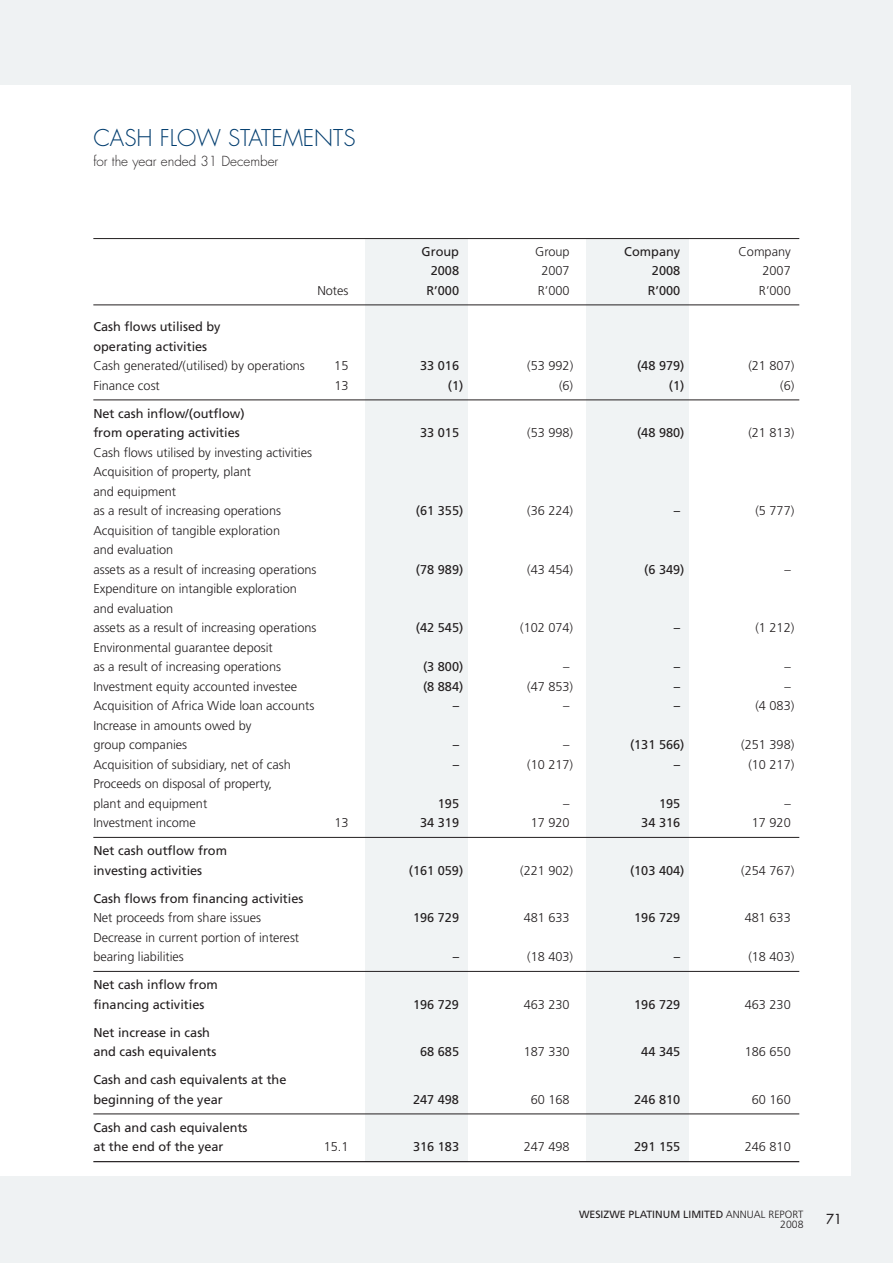
<style>
.page{position:relative;width:893px;height:1263px;background:#fff}
.page>*{position:absolute;margin:0;border:0;box-sizing:border-box;transform-origin:0 0}
.t1{font:300 22.5px "Futura";color:#003c6e}
.t2{font:300 13.5px "Futura";color:#231f20}
.t3{font:13.5px "Futura";color:#231f20}
.t4{font:300 12.75px/19.5px "Frutiger";color:#231f20}
.t5{font:12.75px/19.5px "Frutiger";color:#231f20}
.t6{font:10.5px/10.5px "Frutiger";color:#231f20;text-align:right}
.s1{font-weight:300}
</style>
<div class="page">
<div style="left:0;top:0;width:892px;height:1263px;background:#eff2f3"></div>
<div style="left:0;top:85px;width:850px;height:1091px;background:#fff"></div>
<div style="left:587px;top:239px;width:102px;height:922px;background:#f0f3f4"></div>
<div style="left:365px;top:239px;width:103px;height:922px;background:#f0f3f4"></div>
<hr style="left:93px;top:238px;width:706px;height:1px;background:#231f20">
<hr style="left:93px;top:305px;width:706px;height:1px;background:#231f20">
<hr style="left:93px;top:400px;width:706px;height:1px;background:#231f20">
<hr style="left:93px;top:837px;width:706px;height:1px;background:#231f20">
<hr style="left:93px;top:971px;width:706px;height:1px;background:#231f20">
<hr style="left:93px;top:1114px;width:706px;height:1px;background:#231f20">
<hr style="left:93px;top:1161px;width:706px;height:1px;background:#231f20">
<h1 class="t1" style="left:93px;top:128px;width:264px">CASH FLOW STATEMENTS</h1>
<p class="t2" style="left:93px;top:155px;width:186px">for the year ended 31 December</p>
<p class="t5" style="left:422px;top:243px;width:39px">Group</p>
<p class="t4" style="left:535px;top:243px;width:36px">Group</p>
<p class="t5" style="left:624px;top:243px;width:57px">Company</p>
<p class="t4" style="left:738px;top:243px;width:54px">Company</p>
<p class="t5" style="left:431px;top:262px;width:30px">2008</p>
<p class="t4" style="left:541px;top:262px;width:30px">2007</p>
<p class="t5" style="left:652px;top:262px;width:30px">2008</p>
<p class="t4" style="left:762px;top:262px;width:30px">2007</p>
<p class="t4" style="left:317px;top:282px;width:33px">Notes</p>
<p class="t5" style="left:426px;top:282px;width:34px">R’000</p>
<p class="t4" style="left:538px;top:282px;width:33px">R’000</p>
<p class="t5" style="left:648px;top:282px;width:34px">R’000</p>
<p class="t4" style="left:759px;top:282px;width:33px">R’000</p>
<p class="t5" style="left:93px;top:318px;width:129px">Cash flows utilised by operating activities</p>
<p class="t4" style="left:93px;top:357px;width:213px">Cash generated/(utilised) by operations</p>
<p class="t4" style="left:334px;top:357px;width:16px">15</p>
<p class="t5" style="left:420px;top:357px;width:40px">33 016</p>
<p class="t4" style="left:527px;top:357px;width:47px">(53 992)</p>
<p class="t5" style="left:637px;top:357px;width:49px">(48 979)</p>
<p class="t4" style="left:748px;top:357px;width:47px">(21 807)</p>
<p class="t4" style="left:93px;top:377px;width:68px">Finance cost</p>
<p class="t4" style="left:334px;top:377px;width:16px">13</p>
<p class="t5" style="left:448px;top:377px;width:17px">(1)</p>
<p class="t4" style="left:559px;top:377px;width:16px">(6)</p>
<p class="t5" style="left:669px;top:377px;width:17px">(1)</p>
<p class="t4" style="left:780px;top:377px;width:16px">(6)</p>
<p class="t5" style="left:93px;top:405px;width:153px">Net cash inflow/(outflow) from operating activities</p>
<p class="t5" style="left:420px;top:424px;width:40px">33 015</p>
<p class="t4" style="left:527px;top:424px;width:47px">(53 998)</p>
<p class="t5" style="left:637px;top:424px;width:49px">(48 980)</p>
<p class="t4" style="left:748px;top:424px;width:47px">(21 813)</p>
<p class="t4" style="left:93px;top:444px;width:220px">Cash flows utilised by investing activities<br>Acquisition of property, plant<br>and equipment<br>as a result of increasing operations</p>
<p class="t4" style="left:93px;top:522px;width:225px">Acquisition of tangible exploration<br>and evaluation<br>assets as a result of increasing operations</p>
<p class="t4" style="left:93px;top:580px;width:225px">Expenditure on intangible exploration and evaluation<br>assets as a result of increasing operations</p>
<p class="t4" style="left:93px;top:639px;width:189px">Environmental guarantee deposit as a result of increasing operations</p>
<p class="t5" style="left:416px;top:502px;width:49px">(61 355)</p>
<p class="t4" style="left:527px;top:502px;width:47px">(36 224)</p>
<p class="t5" style="left:674px;top:502px;width:8px">–</p>
<p class="t4" style="left:755px;top:502px;width:40px">(5 777)</p>
<p class="t5" style="left:416px;top:561px;width:49px">(78 989)</p>
<p class="t4" style="left:527px;top:561px;width:47px">(43 454)</p>
<p class="t5" style="left:644px;top:561px;width:42px">(6 349)</p>
<p class="t4" style="left:784px;top:561px;width:8px">–</p>
<p class="t5" style="left:416px;top:619px;width:49px">(42 545)</p>
<p class="t4" style="left:520px;top:619px;width:55px">(102 074)</p>
<p class="t5" style="left:674px;top:619px;width:8px">–</p>
<p class="t4" style="left:755px;top:619px;width:40px">(1 212)</p>
<p class="t5" style="left:423px;top:658px;width:42px">(3 800)</p>
<p class="t4" style="left:563px;top:658px;width:8px">–</p>
<p class="t5" style="left:674px;top:658px;width:8px">–</p>
<p class="t4" style="left:784px;top:658px;width:8px">–</p>
<p class="t4" style="left:93px;top:678px;width:205px">Investment equity accounted investee</p>
<p class="t5" style="left:423px;top:678px;width:42px">(8 884)</p>
<p class="t4" style="left:527px;top:678px;width:47px">(47 853)</p>
<p class="t5" style="left:674px;top:678px;width:8px">–</p>
<p class="t4" style="left:784px;top:678px;width:8px">–</p>
<p class="t4" style="left:93px;top:697px;width:223px">Acquisition of Africa Wide loan accounts</p>
<p class="t5" style="left:453px;top:697px;width:8px">–</p>
<p class="t4" style="left:563px;top:697px;width:8px">–</p>
<p class="t5" style="left:674px;top:697px;width:8px">–</p>
<p class="t4" style="left:755px;top:697px;width:40px">(4 083)</p>
<p class="t4" style="left:93px;top:717px;width:160px">Increase in amounts owed by group companies</p>
<p class="t5" style="left:453px;top:736px;width:8px">–</p>
<p class="t4" style="left:563px;top:736px;width:8px">–</p>
<p class="t5" style="left:630px;top:736px;width:56px">(131 566)</p>
<p class="t4" style="left:741px;top:736px;width:55px">(251 398)</p>
<p class="t4" style="left:93px;top:756px;width:199px">Acquisition of subsidiary, net of cash</p>
<p class="t5" style="left:453px;top:756px;width:8px">–</p>
<p class="t4" style="left:527px;top:756px;width:47px">(10 217)</p>
<p class="t5" style="left:674px;top:756px;width:8px">–</p>
<p class="t4" style="left:748px;top:756px;width:47px">(10 217)</p>
<p class="t4" style="left:93px;top:775px;width:180px">Proceeds on disposal of property, plant and equipment</p>
<p class="t5" style="left:438px;top:795px;width:23px">195</p>
<p class="t4" style="left:563px;top:795px;width:8px">–</p>
<p class="t5" style="left:659px;top:795px;width:23px">195</p>
<p class="t4" style="left:784px;top:795px;width:8px">–</p>
<p class="t4" style="left:93px;top:814px;width:104px">Investment income</p>
<p class="t4" style="left:334px;top:814px;width:16px">13</p>
<p class="t5" style="left:420px;top:814px;width:40px">34 319</p>
<p class="t4" style="left:531px;top:814px;width:40px">17 920</p>
<p class="t5" style="left:641px;top:814px;width:40px">34 316</p>
<p class="t4" style="left:752px;top:814px;width:40px">17 920</p>
<p class="t5" style="left:93px;top:842px;width:135px">Net cash outflow from investing activities</p>
<p class="t5" style="left:409px;top:862px;width:56px">(161 059)</p>
<p class="t4" style="left:520px;top:862px;width:55px">(221 902)</p>
<p class="t5" style="left:630px;top:862px;width:56px">(103 404)</p>
<p class="t4" style="left:741px;top:862px;width:55px">(254 767)</p>
<p class="t5" style="left:93px;top:890px;width:212px">Cash flows from financing activities</p>
<p class="t4" style="left:93px;top:909px;width:169px">Net proceeds from share issues</p>
<p class="t5" style="left:413px;top:909px;width:48px">196 729</p>
<p class="t4" style="left:524px;top:909px;width:48px">481 633</p>
<p class="t5" style="left:634px;top:909px;width:48px">196 729</p>
<p class="t4" style="left:745px;top:909px;width:48px">481 633</p>
<p class="t4" style="left:93px;top:929px;width:207px">Decrease in current portion of interest bearing liabilities</p>
<p class="t5" style="left:453px;top:948px;width:8px">–</p>
<p class="t4" style="left:527px;top:948px;width:47px">(18 403)</p>
<p class="t5" style="left:674px;top:948px;width:8px">–</p>
<p class="t4" style="left:748px;top:948px;width:47px">(18 403)</p>
<p class="t5" style="left:93px;top:976px;width:126px">Net cash inflow from financing activities</p>
<p class="t5" style="left:93px;top:1024px;width:125px">Net increase in cash and cash equivalents</p>
<p class="t5" style="left:93px;top:1071px;width:195px">Cash and cash equivalents at the beginning of the year</p>
<p class="t5" style="left:93px;top:1119px;width:156px">Cash and cash equivalents at the end of the year</p>
<p class="t5" style="left:413px;top:996px;width:48px">196 729</p>
<p class="t4" style="left:524px;top:996px;width:48px">463 230</p>
<p class="t5" style="left:634px;top:996px;width:48px">196 729</p>
<p class="t4" style="left:745px;top:996px;width:48px">463 230</p>
<p class="t5" style="left:420px;top:1043px;width:40px">68 685</p>
<p class="t4" style="left:524px;top:1043px;width:48px">187 330</p>
<p class="t5" style="left:641px;top:1043px;width:40px">44 345</p>
<p class="t4" style="left:745px;top:1043px;width:48px">186 650</p>
<p class="t5" style="left:413px;top:1091px;width:48px">247 498</p>
<p class="t4" style="left:531px;top:1091px;width:40px">60 168</p>
<p class="t5" style="left:634px;top:1091px;width:48px">246 810</p>
<p class="t4" style="left:752px;top:1091px;width:40px">60 160</p>
<p class="t4" style="left:324px;top:1138px;width:26px">15.1</p>
<p class="t5" style="left:413px;top:1138px;width:48px">316 183</p>
<p class="t4" style="left:524px;top:1138px;width:48px">247 498</p>
<p class="t5" style="left:634px;top:1138px;width:48px">291 155</p>
<p class="t4" style="left:745px;top:1138px;width:48px">246 810</p>
<p class="t6" style="left:579px;top:1210px;width:226px">WESIZWE PLATINUM LIMITED <span class="s1">ANNUAL REPORT<br>2008</span></p>
<p class="t3" style="left:826px;top:1213px;width:17px">71</p>
</div>
